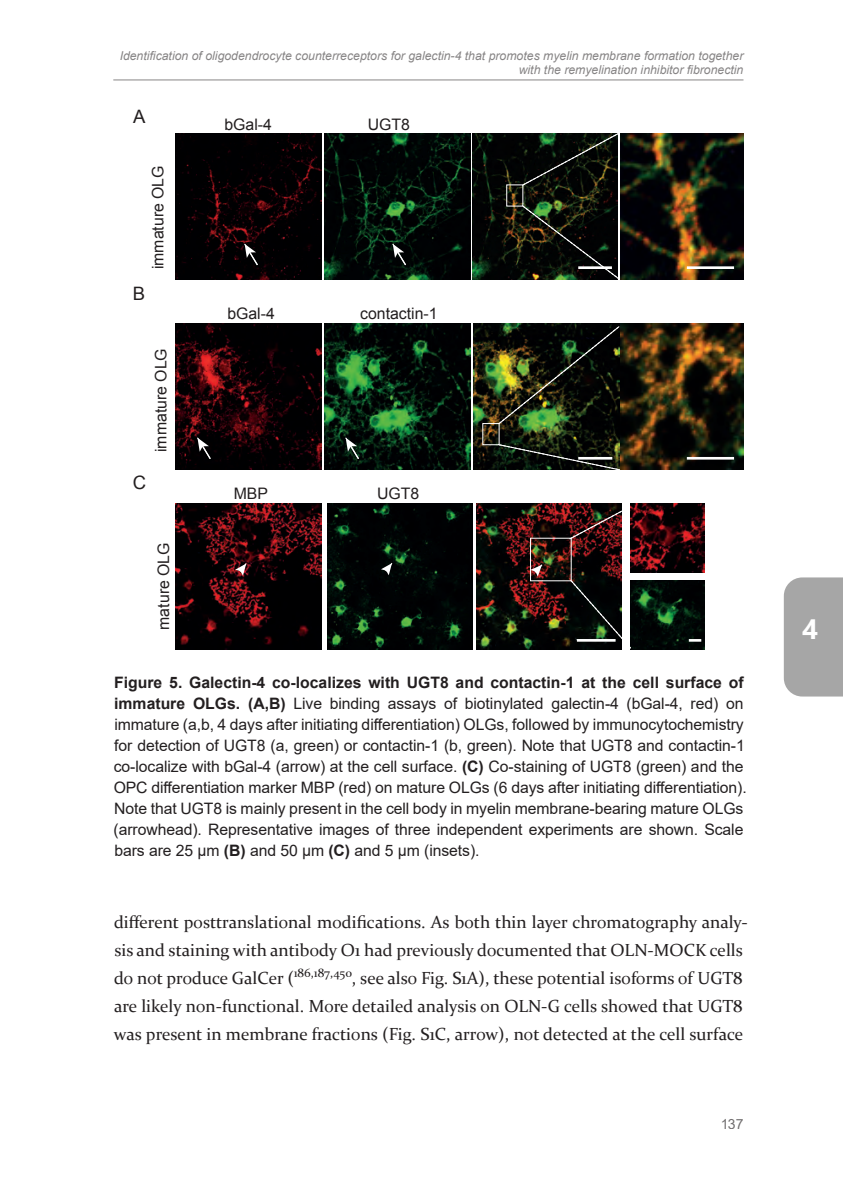
<style>
.page{position:relative;width:843px;height:1192px;background:#fff}
.page>*{position:absolute;margin:0;border:0;box-sizing:border-box;transform-origin:0 0}
.t1{font:700 28px "Gadugi";color:#fff}
.t2{font:18.55px "Arial";color:#231f20}
.t3{font:17.5px/28px "Constantia";color:#231f20}
.t4{font:15.92px "Arial";color:#231f20}
.t5{font:15.75px/21px "Arial";letter-spacing:-.005em;color:#231f20}
.t6{font:14px "Arial";color:#231f20}
.t7{font:italic 12.25px/14px "Arial";color:#231f20;text-align:right}
.s1{font-weight:700}
</style>
<div class="page">
<div style="left:784px;top:577px;width:59px;height:119px;background:#a6a6a6"></div>
<hr style="left:113px;top:79px;width:630px;height:1px;background:#231f20">
<img style="left:175px;top:503px;width:146px;height:147px">
<img style="left:327px;top:503px;width:146px;height:147px">
<img style="left:476px;top:503px;width:146px;height:147px">
<svg style="left:532px;top:564px;width:10px;height:12px"></svg>
<svg style="left:381px;top:563px;width:11px;height:12px"></svg>
<svg style="left:235px;top:563px;width:11px;height:12px"></svg>
<img style="left:473px;top:133px;width:144px;height:146px">
<svg style="left:522px;top:133px;width:96px;height:53px;background:#0f150e"></svg>
<img style="left:522px;top:205px;width:96px;height:75px">
<img style="left:324px;top:133px;width:146px;height:146px">
<svg style="left:393px;top:244px;width:14px;height:23px"></svg>
<img style="left:175px;top:133px;width:146px;height:146px">
<svg style="left:245px;top:244px;width:14px;height:23px"></svg>
<img style="left:473px;top:324px;width:270px;height:146px">
<img style="left:324px;top:324px;width:146px;height:146px">
<img style="left:175px;top:324px;width:146px;height:146px">
<img style="left:498px;top:325px;width:122px;height:99px">
<svg style="left:498px;top:444px;width:123px;height:26px;background:#1f251c"></svg>
<svg style="left:197px;top:438px;width:15px;height:22px"></svg>
<svg style="left:346px;top:438px;width:14px;height:22px"></svg>
<img style="left:631px;top:581px;width:73px;height:69px">
<img style="left:631px;top:503px;width:73px;height:70px">
<svg style="left:689px;top:639px;width:12px;height:2px"></svg>
<svg style="left:570px;top:580px;width:61px;height:69px"></svg>
<svg style="left:569px;top:506px;width:53px;height:34px;background:#441a1a"></svg>
<hr style="left:687px;top:457px;width:47px;height:2px;background:#fff">
<img style="left:620px;top:133px;width:123px;height:146px">
<hr style="left:687px;top:266px;width:47px;height:3px;background:#fff">
<p class="t7" style="left:120px;top:48px;width:625px">Identification of oligodendrocyte counterreceptors for galectin-4 that promotes myelin membrane formation together with the remyelination inhibitor fibronectin</p>
<p class="t2" style="left:133px;top:105px;width:14px">A</p>
<p class="t4" style="left:148px;top:269px;width:105px;rotate:-90deg">immature OLG</p>
<p class="t2" style="left:133px;top:282px;width:14px">B</p>
<p class="t4" style="left:150px;top:452px;width:105px;rotate:-90deg">immature OLG</p>
<p class="t2" style="left:133px;top:470px;width:15px">C</p>
<p class="t4" style="left:153px;top:629px;width:89px;rotate:-90deg">mature OLG</p>
<p class="t4" style="left:224px;top:114px;width:49px">bGal-4</p>
<p class="t4" style="left:368px;top:114px;width:44px">UGT8</p>
<p class="t4" style="left:227px;top:303px;width:49px">bGal-4</p>
<p class="t4" style="left:360px;top:303px;width:79px">contactin-1</p>
<p class="t4" style="left:234px;top:483px;width:36px">MBP</p>
<p class="t4" style="left:377px;top:483px;width:44px">UGT8</p>
<p class="t5" style="left:113px;top:671px;width:635px"><span class="s1">Figure 5. Galectin-4 co-localizes with UGT8 and contactin-1 at the cell surface of immature OLGs. (A,B)</span> Live binding assays of biotinylated galectin-4 (bGal-4, red) on immature (a,b, 4 days after initiating differentiation) OLGs, followed by immunocytochemistry for detection of UGT8 (a, green) or contactin-1 (b, green). Note that UGT8 and contactin-1 co-localize with bGal-4 (arrow) at the cell surface. <span class="s1">(C)</span> Co-staining of UGT8 (green) and the OPC differentiation marker MBP (red) on mature OLGs (6 days after initiating differentiation).<br>Note that UGT8 is mainly present in the cell body in myelin membrane-bearing mature OLGs (arrowhead). Representative images of three independent experiments are shown. Scale bars are 25 µm <span class="s1">(B)</span> and 50 µm <span class="s1">(C)</span> and 5 µm (insets).</p>
<p class="t3" style="left:114px;top:907px;width:635px">different posttranslational modifications. As both thin layer chromatography analy&shy;sis and staining with antibody O1 had previously documented that OLN-MOCK cells do not produce GalCer (<sup>186,187,450</sup>, see also Fig. S1A), these potential isoforms of UGT8 are likely non-functional. More detailed analysis on OLN-G cells showed that UGT8 was present in membrane fractions (Fig. S1C, arrow), not detected at the cell surface</p>
<p class="t6" style="left:720px;top:1114px;width:25px">137</p>
<h1 class="t1" style="left:802px;top:612px;width:18px">4</h1>
</div>
